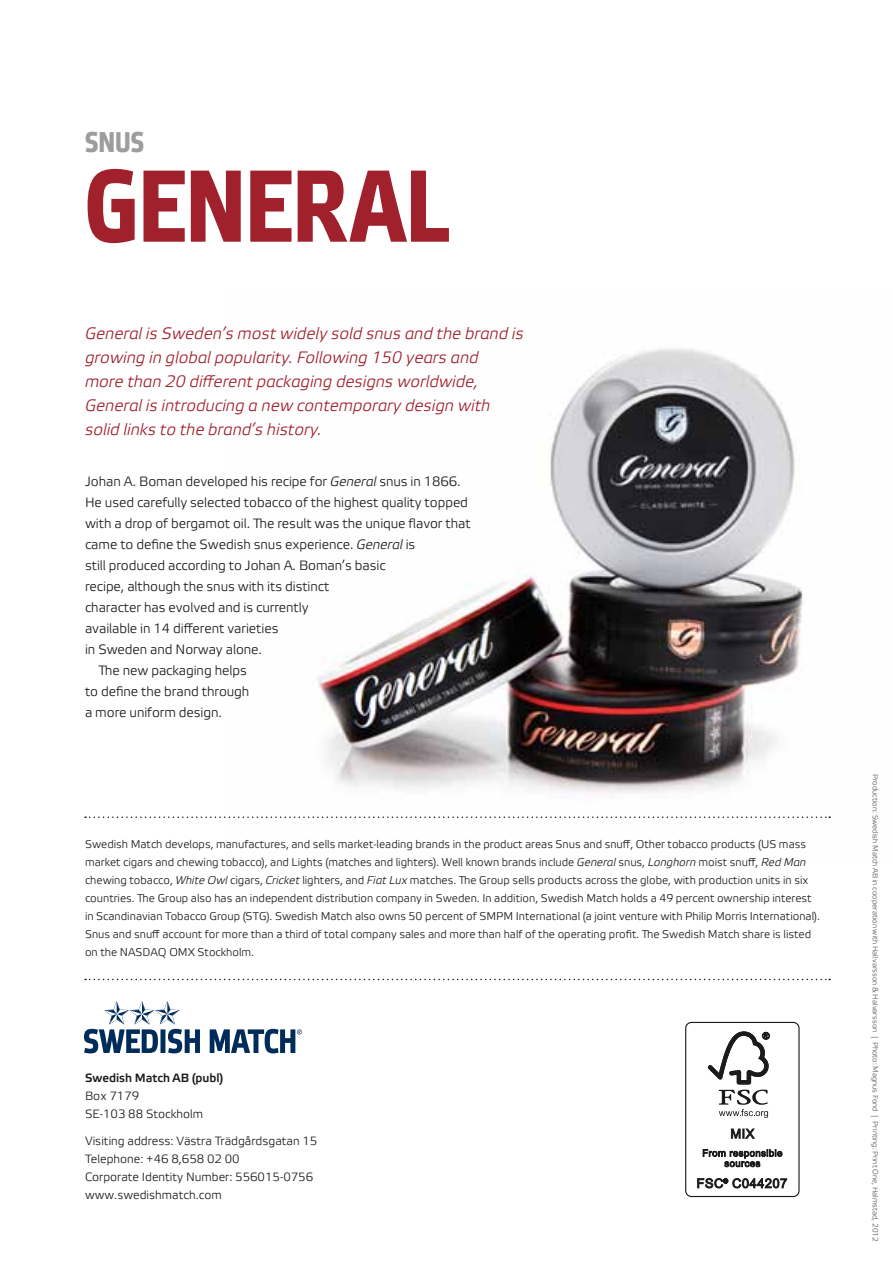
<style>
.page{position:relative;width:893px;height:1263px;background:#fff}
.page>*{position:absolute;margin:0;border:0;box-sizing:border-box;transform-origin:0 0}
.FV_rubrik_1{font:700 102px "Etelka Narrow Text";letter-spacing:.005em;color:#a0202c}
.Rubrik_1{font:700 28.5px "Etelka Narrow Text";color:#9d9d9d}
.Ingress{font:italic 16.5px/24px "Etelka Light Pro";color:#a0202c}
.Ingress-2{font:13.5px/21px "Etelka Light Pro";letter-spacing:-.005em;color:#1c1b1a}
.Adress__SwM___bold{font:12px "Etelka Light Pro";color:#1c1b1a}
.Adress__SwM___bold-2{font:700 12px "Etelka Light Pro";color:#1c1b1a}
.Baksida_faktatext{font:11.25px/18px "Etelka Light Pro";color:#1c1b1a}
.t1{font:7.5px "Etelka Light Pro";color:#575756}
.s1{font-style:italic}
</style>
<div class="page">
<img style="left:317px;top:349px;width:514px;height:469px">
<div style="left:685px;top:1022px;width:115px;height:175px;border:1px solid #1c1b1a;border-radius:6px"></div>
<svg style="left:708px;top:1031px;width:62px;height:87px"></svg>
<svg style="left:731px;top:1128px;width:24px;height:11px"></svg>
<svg style="left:703px;top:1149px;width:79px;height:18px"></svg>
<svg style="left:697px;top:1178px;width:90px;height:10px"></svg>
<svg style="left:84px;top:1001px;width:116px;height:52px"></svg>
<svg style="left:210px;top:1029px;width:92px;height:24px"></svg>
<svg style="left:85px;top:816px;width:745px;height:2px"></svg>
<svg style="left:85px;top:979px;width:745px;height:1px"></svg>
<h1 class="Rubrik_1" style="left:85px;top:125px;width:61px">SNUS</h1>
<p class="FV_rubrik_1" style="left:85px;top:148px;width:364px">GENERAL</p>
<p class="Ingress" style="left:85px;top:323px;width:440px">General is Sweden’s most widely sold snus and the brand is growing in global popularity. Following 150 years and<br>more than 20 different packaging designs worldwide, General is introducing a new contemporary design with solid links to the brand’s history.</p>
<p class="Ingress-2" style="left:85px;top:472px;width:387px">Johan A. Boman developed his recipe for <span class="s1">General</span> snus in 1866.<br>He used carefully selected tobacco of the highest quality topped with a drop of bergamot oil. The result was the unique flavor that came to define the Swedish snus experience. <span class="s1">General</span> is<br>still produced according to Johan A. Boman’s basic<br>recipe, although the snus with its distinct<br>character has evolved and is currently<br>available in 14 different varieties<br>in Sweden and Norway alone.</p>
<p class="Ingress-2" style="left:85px;top:661px;width:166px;text-indent:13px">The new packaging helps to define the brand through a more uniform design.</p>
<p class="Baksida_faktatext" style="left:85px;top:836px;width:736px">Swedish Match develops, manufactures, and sells market-leading brands in the product areas Snus and snuff, Other tobacco products (US mass market cigars and chewing tobacco), and Lights (matches and lighters). Well known brands include <span class="s1">General</span> snus, <span class="s1">Longhorn</span> moist snuff, <span class="s1">Red Man </span>chewing tobacco, <span class="s1">White Owl</span> cigars, <span class="s1">Cricket</span> lighters, and <span class="s1">Fiat Lux</span> matches. The Group sells products across the globe, with production units in six countries. The Group also has an independent distribution company in Sweden. In addition, Swedish Match holds a 49 percent ownership interest in Scandinavian Tobacco Group (STG). Swedish Match also owns 50 percent of SMPM International (a joint venture with Philip Morris International).<br>Snus and snuff account for more than a third of total company sales and more than half of the operating profit. The Swedish Match share is listed on the NASDAQ OMX Stockholm.</p>
<p class="Adress__SwM___bold-2" style="left:85px;top:1072px;width:140px">Swedish Match AB (publ)</p>
<p class="Adress__SwM___bold" style="left:85px;top:1090px;width:56px">Box 7179</p>
<p class="Adress__SwM___bold" style="left:85px;top:1108px;width:120px">SE-103 88 Stockholm</p>
<p class="Adress__SwM___bold" style="left:85px;top:1134px;width:234px">Visiting address: Västra Trädgårdsgatan 15</p>
<p class="Adress__SwM___bold" style="left:85px;top:1152px;width:156px">Telephone: +46 8,658 02 00</p>
<p class="Adress__SwM___bold" style="left:85px;top:1170px;width:230px">Corporate Identity Number: 556015-0756</p>
<p class="Adress__SwM___bold" style="left:85px;top:1188px;width:138px">www.swedishmatch.com</p>
<p class="t1" style="left:879px;top:774px;width:469px;rotate:90deg">Production: Swedish Match AB in cooperation with Hallvarsson &amp; Halvarsson | Photo: Magnus Fond | Printing: Print One, Halmstad, 2012</p>
</div>
